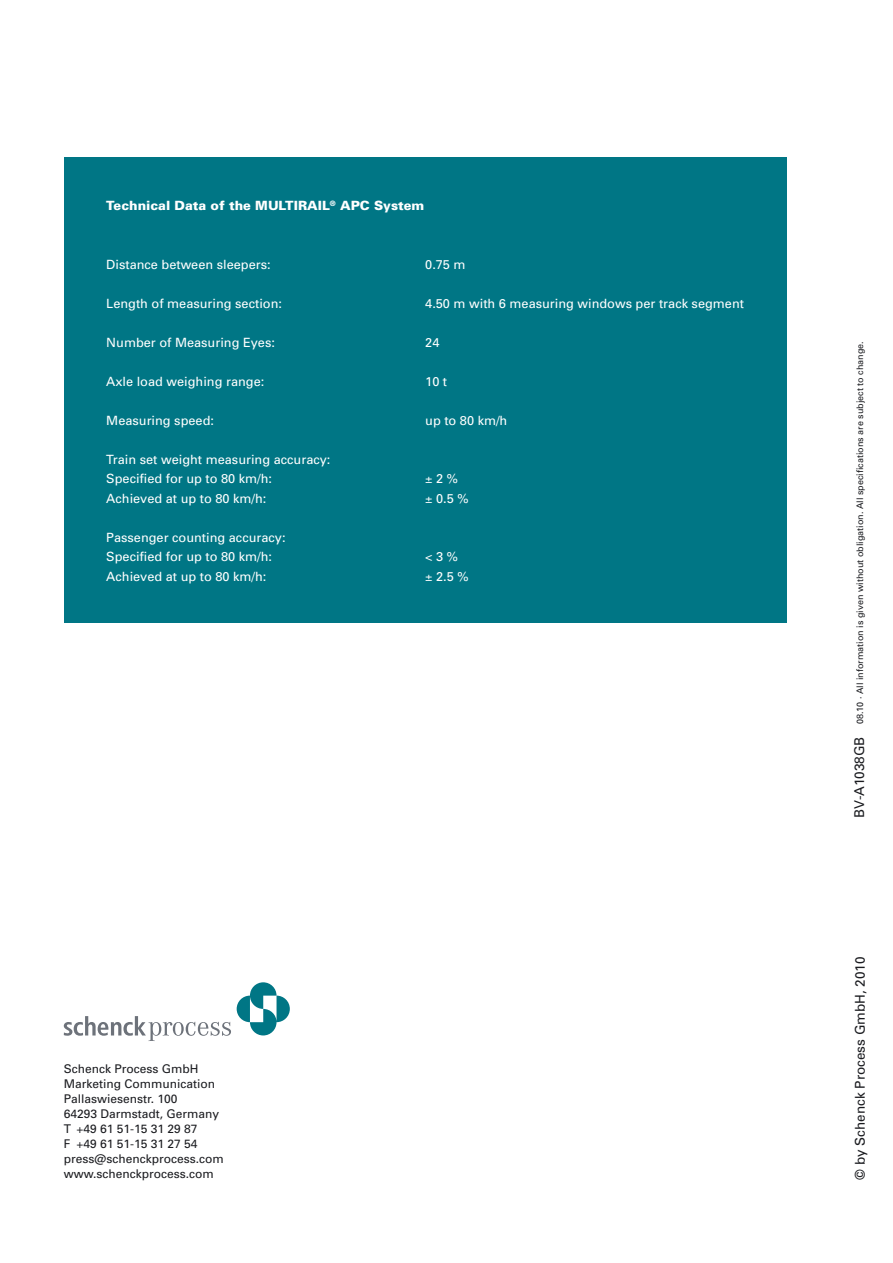
<style>
.page{position:relative;width:893px;height:1263px;background:#fff}
.page>*{position:absolute;margin:0;border:0;box-sizing:border-box;transform-origin:0 0}
.t1{font:13.5px "Univers";color:#1b1c20}
.t2{font:12.75px/19.5px "Univers";color:#fff}
.t3{font:900 12.75px "Univers";color:#fff}
.t4{font:12px/15px "Univers";color:#1b1c20}
.t5{font:9px "Univers";color:#1b1c20}
</style>
<div class="page">
<svg style="left:64px;top:1016px;width:167px;height:25px"></svg>
<svg style="left:237px;top:982px;width:53px;height:53px"></svg>
<div style="left:64px;top:157px;width:723px;height:466px;background:#007685"></div>
<p class="t3" style="left:106px;top:198px;width:319px">Technical Data of the MULTIRAIL<sup>®</sup> APC System</p>
<p class="t2" style="left:106px;top:254px;width:166px">Distance between sleepers:</p>
<p class="t2" style="left:425px;top:254px;width:42px">0.75 m</p>
<p class="t2" style="left:106px;top:293px;width:177px">Length of measuring section:</p>
<p class="t2" style="left:425px;top:293px;width:320px">4.50 m with 6 measuring windows per track segment</p>
<p class="t2" style="left:106px;top:332px;width:170px">Number of Measuring Eyes:</p>
<p class="t2" style="left:425px;top:332px;width:16px">24</p>
<p class="t2" style="left:106px;top:371px;width:159px">Axle load weighing range:</p>
<p class="t2" style="left:425px;top:371px;width:23px">10 t</p>
<p class="t2" style="left:106px;top:410px;width:109px">Measuring speed:</p>
<p class="t2" style="left:425px;top:410px;width:84px">up to 80 km/h</p>
<p class="t2" style="left:106px;top:449px;width:226px">Train set weight measuring accuracy:<br>Specified for up to 80 km/h:</p>
<p class="t2" style="left:425px;top:469px;width:34px">± 2 %</p>
<p class="t2" style="left:106px;top:488px;width:162px">Achieved at up to 80 km/h:</p>
<p class="t2" style="left:425px;top:488px;width:45px">± 0.5 %</p>
<p class="t2" style="left:106px;top:527px;width:181px">Passenger counting accuracy:<br>Specified for up to 80 km/h:</p>
<p class="t2" style="left:425px;top:547px;width:34px">&lt; 3 %</p>
<p class="t2" style="left:106px;top:566px;width:162px">Achieved at up to 80 km/h:</p>
<p class="t2" style="left:425px;top:566px;width:45px">± 2.5 %</p>
<p class="t4" style="left:64px;top:1061px;width:162px">Schenck Process GmbH<br>Marketing Communication<br>Pallaswiesenstr. 100<br>64293 Darmstadt, Germany<br>T +49 61 51-15 31 29 87<br>F +49 61 51-15 31 27 54 press@schenckprocess.com www.schenckprocess.com</p>
<p class="t5" style="left:855px;top:724px;width:385px;rotate:-90deg">08.10 · All information is given without obligation. All specifications are subject to change.</p>
<p class="t1" style="left:851px;top:818px;width:83px;rotate:-90deg">BV-A1038GB</p>
<p class="t1" style="left:852px;top:1180px;width:225px;rotate:-90deg">© by Schenck Process GmbH, 2010</p>
</div>
